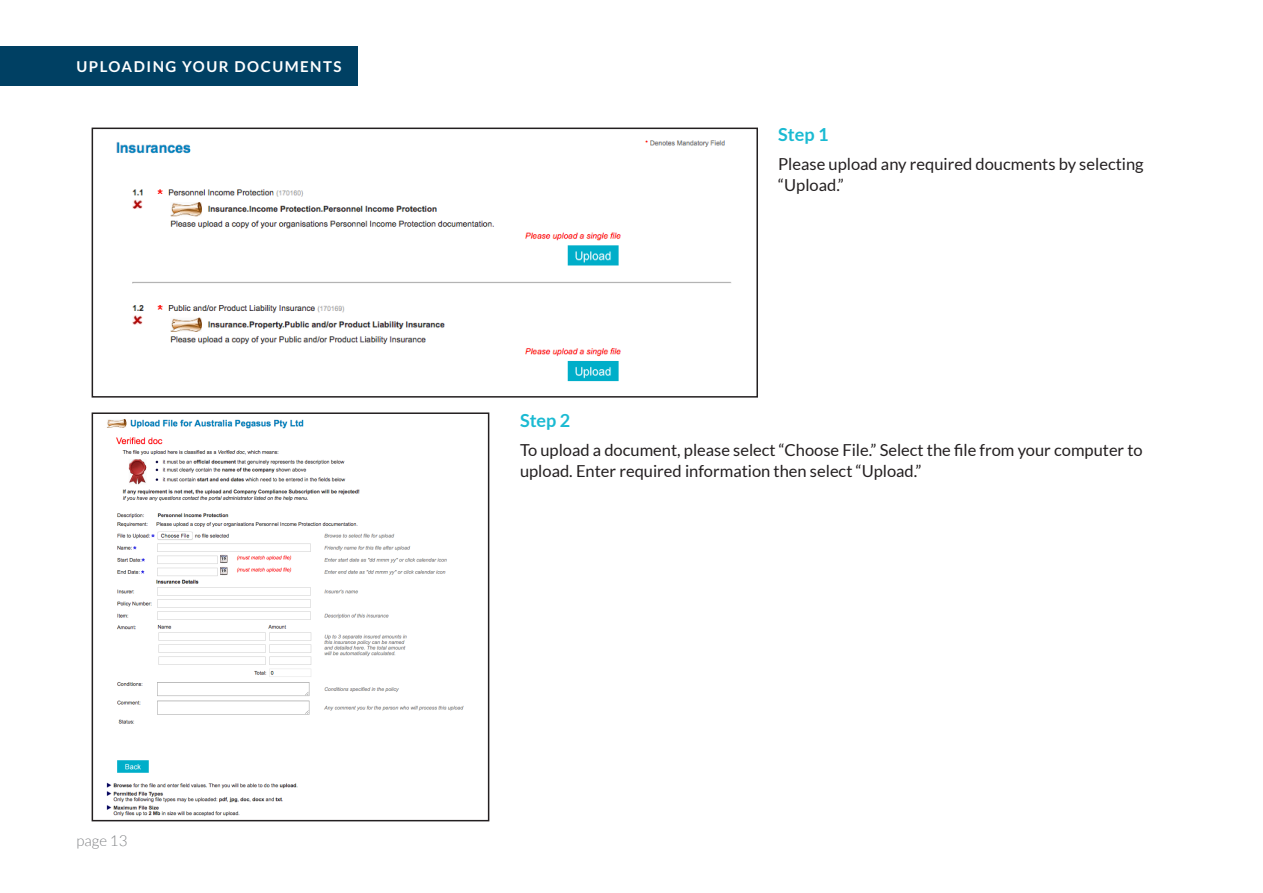
<style>
.page{position:relative;width:1263px;height:893px;background:#fff}
.page>*{position:absolute;margin:0;border:0;box-sizing:border-box;transform-origin:0 0}
.h2-RED{font:700 18px "Lato";color:#1abad2}
.copy-n{font:16.5px/21px "Lato";color:#231f20}
.t1{font:700 15px "Lato";letter-spacing:.1em;color:#fff}
.t2{font:300 15px "Lato";color:#808285}
</style>
<div class="page">
<div style="left:0;top:47px;width:357px;height:39px;background:#004063"></div>
<img style="left:116px;top:140px;width:616px;height:242px">
<div style="left:92px;top:128px;width:666px;height:270px;border:2px solid #231f20"></div>
<img style="left:106px;top:419px;width:358px;height:398px">
<div style="left:92px;top:412px;width:397px;height:409px;border:2px solid #231f20"></div>
<p class="t1" style="left:77px;top:58px;width:267px">UPLOADING YOUR DOCUMENTS</p>
<p class="t1" style="left:77px;top:58px;width:256px">REGISTERING YOUR COMPANY</p>
<p class="t2" style="left:77px;top:833px;width:52px">page 13</p>
<p class="h2-RED" style="left:778px;top:124px;width:52px">Step 1</p>
<p class="copy-n" style="left:778px;top:154px;width:367px">Please upload any required doucments by selecting “Upload.”</p>
<p class="h2-RED" style="left:520px;top:410px;width:52px">Step 2</p>
<p class="copy-n" style="left:520px;top:440px;width:624px">To upload a document, please select “Choose File.” Select the file from your computer to upload. Enter required information then select “Upload.”</p>
</div>
